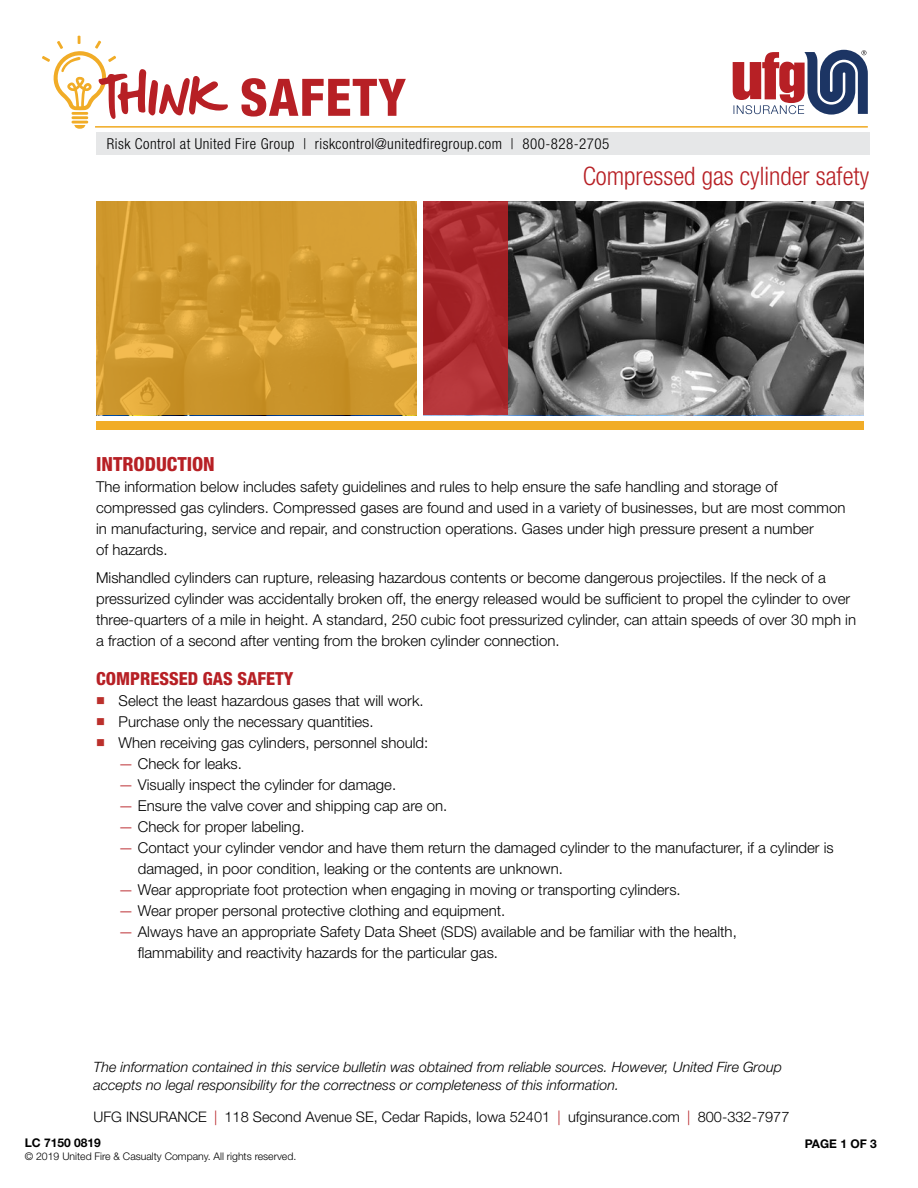
<style>
.page{position:relative;width:918px;height:1188px;background:#fff}
.page>*{position:absolute;margin:0;border:0;box-sizing:border-box;transform-origin:0 0}
.t1{font:800 condensed 51.75px "Helvetica Neue LT Std";letter-spacing:.02em;color:#b72025}
.t2{font:300 condensed 25.5px "Helvetica Neue LT Std";color:#b72025}
.t3{font:800 condensed 19.5px "Helvetica Neue LT Std";color:#b72025}
.t4{font:800 condensed 18px "Helvetica Neue LT Std";color:#b72025}
.t5{font:300 15px/21px "Helvetica Neue LT Std";color:#000}
.t6{font:300 condensed 15px "Helvetica Neue LT Std";letter-spacing:.03em;color:#000}
.t7{font:300 14.55px "Helvetica Neue LT Std";color:#000}
.t8{font:italic 300 14.25px/18px "Helvetica Neue LT Std";color:#000}
.t9{font:700 12px "Helvetica Neue LT Std";color:#000}
.t10{font:300 10.5px "Helvetica Neue LT Std";color:#000}
.s1{font-family:"DK More Or Less";font-weight:400;font-stretch:normal;font-size:57.9px}
.s2{color:#bb302c}
.s3{color:#b72025}
</style>
<div class="page">
<svg style="left:42px;top:36px;width:74px;height:93px"></svg>
<hr style="left:95px;top:126px;width:773px;height:2px;background:#f1ac27">
<svg style="left:733px;top:50px;width:135px;height:65px"></svg>
<div style="left:96px;top:133px;width:773px;height:22px;background:#e6e7e8"></div>
<svg style="left:508px;top:202px;width:356px;height:213px;background:#626262"></svg>
<svg style="left:423px;top:202px;width:85px;height:213px;background:#aa2a2e"></svg>
<svg style="left:96px;top:202px;width:320px;height:213px;background:#d0992f"></svg>
<div style="left:96px;top:421px;width:768px;height:9px;background:#f1ac27"></div>
<h1 class="t1" style="left:97px;top:65px;width:310px"><span class="s1">Think</span> SAFETY</h1>
<p class="t6" style="left:107px;top:135px;width:504px">Risk Control at United Fire Group | riskcontrol@unitedfiregroup.com | 800-828-2705</p>
<h2 class="t2" style="left:583px;top:162px;width:288px">Compressed gas cylinder safety</h2>
<h3 class="t3" style="left:96px;top:452px;width:120px">INTRODUCTION</h3>
<p class="t5" style="left:96px;top:476px;width:751px">The information below includes safety guidelines and rules to help ensure the safe handling and storage of compressed gas cylinders. Compressed gases are found and used in a variety of businesses, but are most common in manufacturing, service and repair, and construction operations. Gases under high pressure present a number<br>of hazards.</p>
<p class="t5" style="left:96px;top:566px;width:761px">Mishandled cylinders can rupture, releasing hazardous contents or become dangerous projectiles. If the neck of a pressurized cylinder was accidentally broken off, the energy released would be sufficient to propel the cylinder to over three-quarters of a mile in height. A standard, 250 cubic foot pressurized cylinder, can attain speeds of over 30 mph in a fraction of a second after venting from the broken cylinder connection.</p>
<p class="t4" style="left:96px;top:668px;width:199px">COMPRESSED GAS SAFETY</p>
<p class="t5" style="left:96px;top:690px;width:329px"><span class="s2">■</span> Select the least hazardous gases that will work.</p>
<p class="t5" style="left:96px;top:711px;width:279px"><span class="s2">■</span> Purchase only the necessary quantities.</p>
<p class="t5" style="left:96px;top:732px;width:334px"><span class="s2">■</span> When receiving gas cylinders, personnel should:</p>
<p class="t5" style="left:119px;top:753px;width:125px"><span class="s3">—</span> Check for leaks.</p>
<p class="t5" style="left:119px;top:774px;width:279px"><span class="s3">—</span> Visually inspect the cylinder for damage.</p>
<p class="t5" style="left:119px;top:795px;width:330px"><span class="s3">—</span> Ensure the valve cover and shipping cap are on.</p>
<p class="t5" style="left:119px;top:816px;width:187px"><span class="s3">—</span> Check for proper labeling.</p>
<p class="t5" style="left:138px;top:837px;width:698px;text-indent:-19px"><span class="s3">—</span> Contact your cylinder vendor and have them return the damaged cylinder to the manufacturer, if a cylinder is damaged, in poor condition, leaking or the contents are unknown.</p>
<p class="t5" style="left:119px;top:879px;width:564px"><span class="s3">—</span> Wear appropriate foot protection when engaging in moving or transporting cylinders.</p>
<p class="t5" style="left:119px;top:900px;width:388px"><span class="s3">—</span> Wear proper personal protective clothing and equipment.</p>
<p class="t5" style="left:138px;top:921px;width:601px;text-indent:-19px"><span class="s3">—</span> Always have an appropriate Safety Data Sheet (SDS) available and be familiar with the health, flammability and reactivity hazards for the particular gas.</p>
<p class="t8" style="left:93px;top:1058px;width:690px">The information contained in this service bulletin was obtained from reliable sources. However, United Fire Group accepts no legal responsibility for the correctness or completeness of this information.</p>
<p class="t7" style="left:93px;top:1108px;width:698px">UFG INSURANCE <span class="s3">|</span> 118 Second Avenue SE, Cedar Rapids, Iowa 52401 <span class="s3">|</span> ufginsurance.com <span class="s3">|</span> 800-332-7977</p>
<p class="t9" style="left:25px;top:1135px;width:78px">LC 7150 0819</p>
<p class="t10" style="left:25px;top:1150px;width:273px">© 2019 United Fire &amp; Casualty Company. All rights reserved.</p>
<p class="t9" style="left:805px;top:1136px;width:74px">PAGE 1 OF 3</p>
</div>
